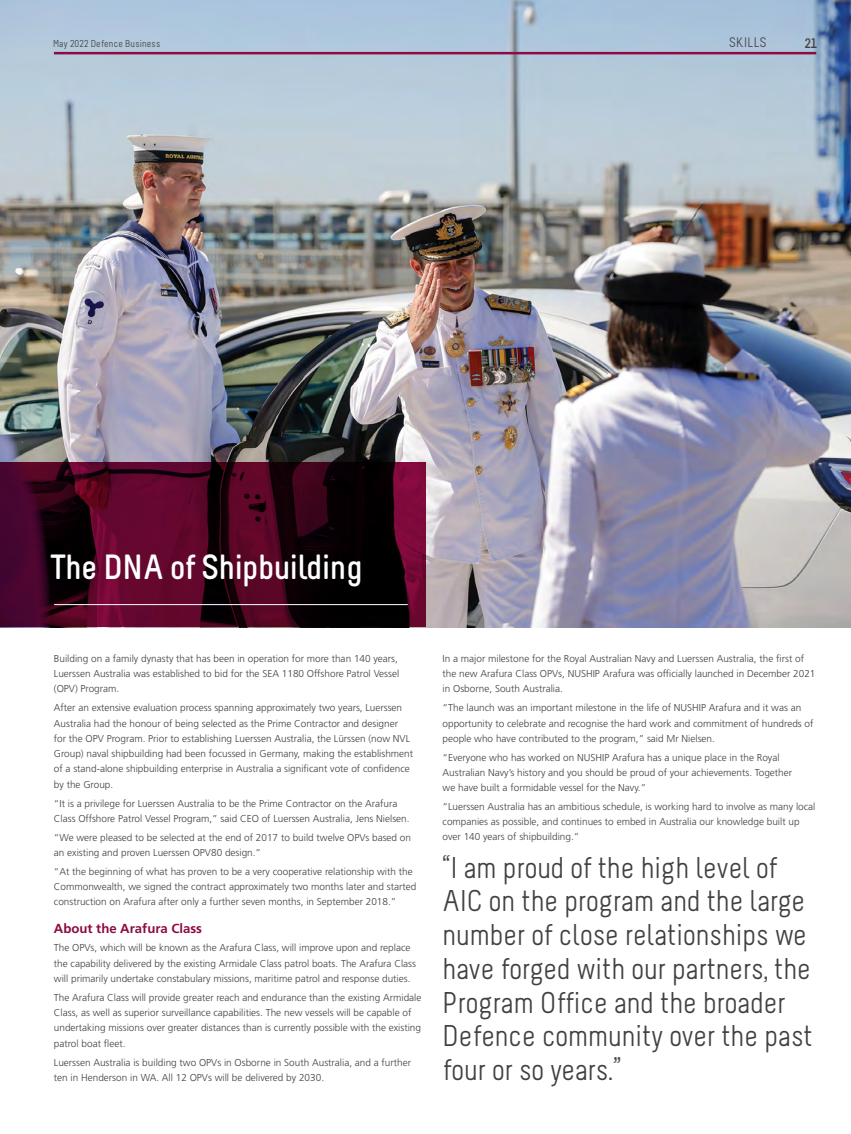
<style>
.page{position:relative;width:851px;height:1134px;background:#fff}
.page>*{position:absolute;margin:0;border:0;box-sizing:border-box;transform-origin:0 0}
.t1{font:700 35px "Melbourne";letter-spacing:-.02em;color:#fff}
.t2{font:30px/33.8px "Melbourne";color:#414042}
.t3{font:13.75px "Melbourne";letter-spacing:.025em;color:#414042}
.t4{font:700 13.75px "Melbourne";color:#414042}
.t5{font:700 13.12px "Frutiger LT Std";color:#8c0b42}
.t6{font:300 10px/15.2px "Frutiger LT Std";color:#414042}
.t7{font:10px "Melbourne";letter-spacing:.02em;color:#414042}
</style>
<div class="page">
<img style="left:1px;top:0;width:849px;height:627px">
<svg style="left:1px;top:462px;width:424px;height:165px"></svg>
<img style="left:0;top:0;width:1px;height:530px">
<hr style="left:0;top:462px;width:1px;height:165px;background:#4e4685">
<hr style="left:54px;top:52px;width:762px;height:2px;background:#8c0b42">
<hr style="left:54px;top:604px;width:353px;height:1px;background:#fff">
<p class="t7" style="left:53px;top:39px;width:108px">May 2022 Defence Business</p>
<h3 class="t3" style="left:729px;top:36px;width:39px">SKILLS</h3>
<h3 class="t3" style="left:741px;top:36px;width:26px">XXX</h3>
<h3 class="t4" style="left:803px;top:36px;width:14px">21</h3>
<h1 class="t1" style="left:49px;top:548px;width:315px">The DNA of Shipbuilding</h1>
<p class="t6" style="left:54px;top:651px;width:347px">Building on a family dynasty that has been in operation for more than 140 years,<br>Luerssen Australia was established to bid for the SEA 1180 Offshore Patrol Vessel (OPV) Program.</p>
<p class="t6" style="left:54px;top:700px;width:360px">After an extensive evaluation process spanning approximately two years, Luerssen Australia had the honour of being selected as the Prime Contractor and designer<br>for the OPV Program. Prior to establishing Luerssen Australia, the Lürssen (now NVL Group) naval shipbuilding had been focussed in Germany, making the establishment of a stand-alone shipbuilding enterprise in Australia a significant vote of confidence by the Group.</p>
<p class="t6" style="left:54px;top:796px;width:357px">“It is a privilege for Luerssen Australia to be the Prime Contractor on the Arafura<br>Class Offshore Patrol Vessel Program,” said CEO of Luerssen Australia, Jens Nielsen.</p>
<p class="t6" style="left:54px;top:830px;width:358px">“We were pleased to be selected at the end of 2017 to build twelve OPVs based on an existing and proven Luerssen OPV80 design.”</p>
<p class="t6" style="left:54px;top:864px;width:364px">“At the beginning of what has proven to be a very cooperative relationship with the<br>Commonwealth, we signed the contract approximately two months later and started construction on Arafura after only a further seven months, in September 2018.”</p>
<h3 class="t5" style="left:54px;top:920px;width:150px">About the Arafura Class</h3>
<p class="t6" style="left:54px;top:940px;width:363px">The OPVs, which will be known as the Arafura Class, will improve upon and replace the capability delivered by the existing Armidale Class patrol boats. The Arafura Class will primarily undertake constabulary missions, maritime patrol and response duties.</p>
<p class="t6" style="left:54px;top:990px;width:369px">The Arafura Class will provide greater reach and endurance than the existing Armidale Class, as well as superior surveillance capabilities. The new vessels will be capable of undertaking missions over greater distances than is currently possible with the existing patrol boat fleet.</p>
<p class="t6" style="left:54px;top:1055px;width:358px">Luerssen Australia is building two OPVs in Osborne in South Australia, and a further ten in Henderson in WA. All 12 OPVs will be delivered by 2030.</p>
<p class="t6" style="left:442px;top:651px;width:374px">In a major milestone for the Royal Australian Navy and Luerssen Australia, the first of the new Arafura Class OPVs, NUSHIP Arafura was officially launched in December 2021 in Osborne, South Australia.</p>
<p class="t6" style="left:442px;top:700px;width:372px">“The launch was an important milestone in the life of NUSHIP Arafura and it was an opportunity to celebrate and recognise the hard work and commitment of hundreds of people who have contributed to the program,” said Mr Nielsen.</p>
<p class="t6" style="left:442px;top:750px;width:351px">“Everyone who has worked on NUSHIP Arafura has a unique place in the Royal<br>Australian Navy’s history and you should be proud of your achievements. Together we have built a formidable vessel for the Navy.”</p>
<p class="t6" style="left:442px;top:799px;width:374px">“Luerssen Australia has an ambitious schedule, is working hard to involve as many local companies as possible, and continues to embed in Australia our knowledge built up over 140 years of shipbuilding.”</p>
<h2 class="t2" style="left:442px;top:851px;width:371px">“I am proud of the high level of<br>AIC on the program and the large number of close relationships we have forged with our partners, the<br>Program Office and the broader<br>Defence community over the past four or so years.”</h2>
</div>
